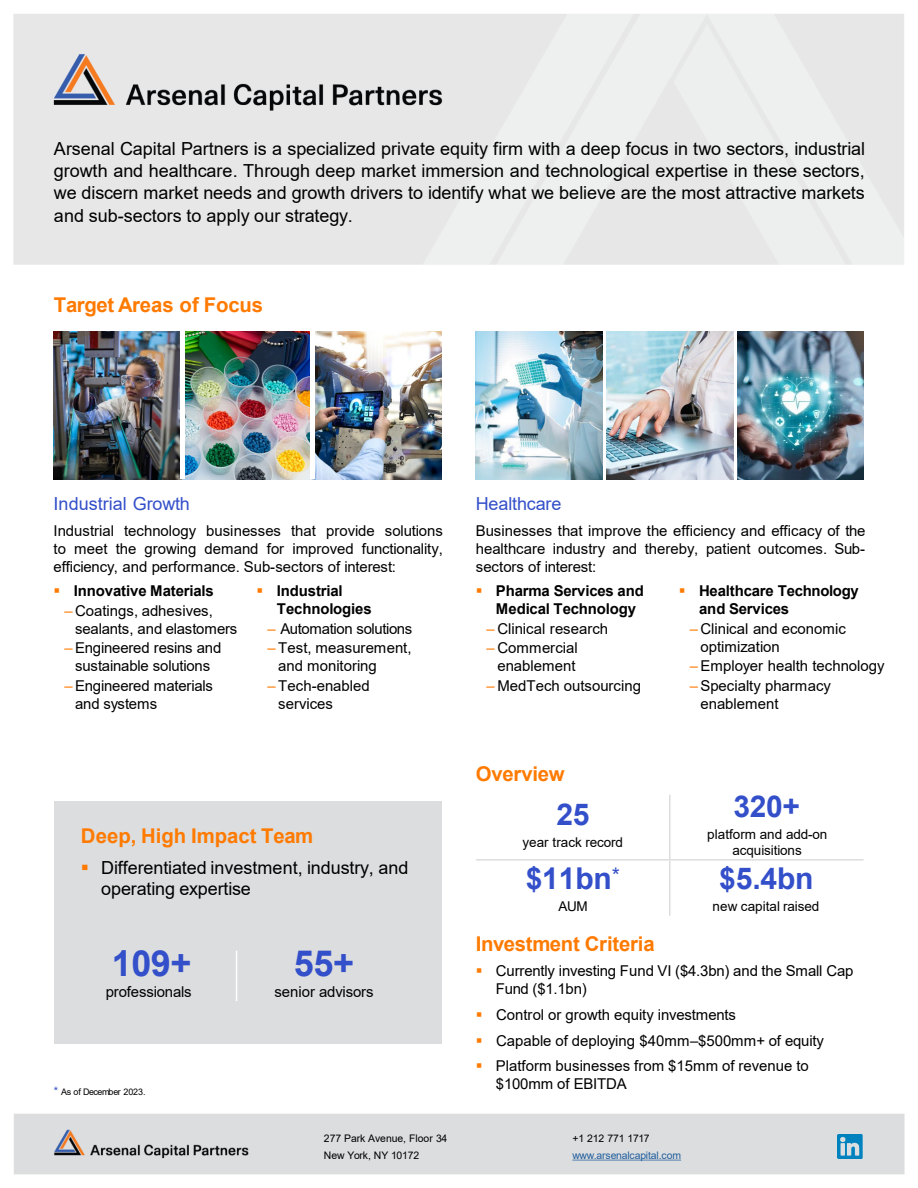
<style>
.page{position:relative;width:918px;height:1188px;background:#fff}
.page>*{position:absolute;margin:0;border:0;box-sizing:border-box;transform-origin:0 0}
.t1{font:700 36px "Arial";color:#334fc9}
.t2{font:700 30px "Arial";letter-spacing:-.005em;color:#334fc9}
.t3{font:700 20.4px "Arial";letter-spacing:-.01em;color:#ff7a00}
.t4{font:18px/22.5px "Arial";letter-spacing:-.005em;color:#000;text-align:justify}
.t5{font:18px "Arial";letter-spacing:-.005em;color:#334fc9}
.t6{font:15px/18px "Arial";color:#000}
.t7{font:700 15px/18px "Arial";letter-spacing:-.015em;color:#000}
.t8{font:15px "Arial";letter-spacing:-.025em;color:#000}
.t9{font:13.5px/16.2px "Arial";letter-spacing:-.005em;color:#000;text-align:center}
.t10{font:10.5px/17.1px "Arial";letter-spacing:-.005em;color:#000}
.t11{font:10.5px "Arial";letter-spacing:-.02em;color:#215e9e}
.t12{font:9px "Arial";letter-spacing:-.05em;color:#000}
.s1{color:#ff7a00}
.s2{font-size:11.4px;color:#334fc9}
</style>
<div class="page">
<img style="left:13px;top:14px;width:892px;height:1161px">
<hr style="left:669px;top:795px;width:1px;height:64px;background:#dcddde">
<hr style="left:669px;top:861px;width:1px;height:55px;background:#dcddde">
<hr style="left:476px;top:859px;width:388px;height:2px;background:#dcddde">
<div style="left:54px;top:802px;width:388px;height:242px;background:#dcddde"></div>
<hr style="left:236px;top:951px;width:1px;height:50px;background:#fff">
<img style="left:476px;top:332px;width:126px;height:147px">
<img style="left:607px;top:332px;width:126px;height:147px">
<img style="left:54px;top:332px;width:388px;height:147px">
<hr style="left:180px;top:332px;width:4px;height:147px;background:#fff">
<hr style="left:310px;top:332px;width:4px;height:147px;background:#fff">
<img style="left:838px;top:1134px;width:26px;height:24px">
<img style="left:737px;top:332px;width:127px;height:148px">
<svg style="left:572px;top:1160px;width:109px;height:1px"></svg>
<p class="t4" style="left:54px;top:137px;width:813px">Arsenal Capital Partners is a specialized private equity firm with a deep focus in two sectors, industrial growth and healthcare. Through deep market immersion and technological expertise in these sectors, we discern market needs and growth drivers to identify what we believe are the most attractive markets and sub-sectors to apply our strategy.</p>
<h3 class="t3" style="left:54px;top:291px;width:211px">Target Areas of Focus</h3>
<p class="t5" style="left:54px;top:491px;width:138px">Industrial Growth</p>
<p class="t6" style="left:54px;top:522px;width:391px;text-align:justify">Industrial technology businesses that provide solutions to meet the growing demand for improved functionality, efficiency, and performance. Sub-sectors of interest:</p>
<p class="t7" style="left:54px;top:582px;width:162px"><span class="s1">▪</span> Innovative Materials</p>
<p class="t6" style="left:75px;top:601px;width:164px;text-indent:-11px"><span class="s1">–</span> Coatings, adhesives, sealants, and elastomers</p>
<p class="t6" style="left:64px;top:639px;width:158px;text-align:center"><span class="s1">–</span> Engineered resins and sustainable solutions</p>
<p class="t6" style="left:75px;top:677px;width:139px;text-indent:-11px"><span class="s1">–</span> Engineered materials and systems</p>
<p class="t7" style="left:277px;top:582px;width:96px;text-indent:-20px"><span class="s1">▪</span> Industrial<br>Technologies</p>
<p class="t8" style="left:267px;top:618px;width:146px"><span class="s1">–</span> Automation solutions</p>
<p class="t6" style="left:278px;top:639px;width:135px;text-indent:-11px"><span class="s1">–</span> Test, measurement, and monitoring</p>
<p class="t6" style="left:278px;top:677px;width:93px;text-indent:-11px"><span class="s1">–</span> Tech-enabled services</p>
<h3 class="t3" style="left:81px;top:821px;width:234px">Deep, High Impact Team</h3>
<p class="t4" style="left:101px;top:857px;width:309px;line-height:21.6px;text-indent:-20px"><span class="s1">▪</span> Differentiated investment, industry, and operating expertise</p>
<h1 class="t1" style="left:112px;top:938px;width:81px">109+</h1>
<p class="t6" style="left:106px;top:982px;width:87px">professionals</p>
<p class="t12" style="left:54px;top:1086px;width:93px"><span class="s2">*</span> As of December 2023.</p>
<h1 class="t1" style="left:294px;top:938px;width:62px">55+</h1>
<p class="t6" style="left:274px;top:982px;width:101px">senior advisors</p>
<p class="t5" style="left:476px;top:491px;width:87px">Healthcare</p>
<p class="t6" style="left:476px;top:522px;width:391px;text-align:justify">Businesses that improve the efficiency and efficacy of the healthcare industry and thereby, patient outcomes. Sub&shy;sectors of interest:</p>
<p class="t7" style="left:496px;top:582px;width:149px;text-indent:-20px"><span class="s1">▪</span> Pharma Services and<br>Medical Technology</p>
<p class="t6" style="left:487px;top:619px;width:123px"><span class="s1">–</span> Clinical research</p>
<p class="t6" style="left:487px;top:639px;width:93px;text-align:center"><span class="s1">–</span> Commercial enablement</p>
<p class="t6" style="left:487px;top:677px;width:156px"><span class="s1">–</span> MedTech outsourcing</p>
<h3 class="t3" style="left:476px;top:759px;width:90px">Overview</h3>
<h2 class="t2" style="left:556px;top:794px;width:35px">25</h2>
<p class="t9" style="left:522px;top:834px;width:102px">year track record</p>
<h2 class="t2" style="left:526px;top:858px;width:96px">$11bn<sup>*</sup></h2>
<p class="t9" style="left:558px;top:898px;width:31px">AUM</p>
<p class="t7" style="left:699px;top:582px;width:161px;text-indent:-20px"><span class="s1">▪</span> Healthcare Technology and Services</p>
<p class="t6" style="left:700px;top:619px;width:147px;text-indent:-11px"><span class="s1">–</span> Clinical and economic optimization</p>
<p class="t6" style="left:690px;top:657px;width:196px"><span class="s1">–</span> Employer health technology</p>
<p class="t6" style="left:700px;top:677px;width:132px;text-indent:-11px"><span class="s1">–</span> Specialty pharmacy enablement</p>
<h2 class="t2" style="left:733px;top:786px;width:68px">320+</h2>
<p class="t9" style="left:707px;top:826px;width:122px">platform and add-on acquisitions</p>
<h2 class="t2" style="left:719px;top:858px;width:96px">$5.4bn</h2>
<p class="t9" style="left:713px;top:898px;width:108px">new capital raised</p>
<h3 class="t3" style="left:476px;top:930px;width:180px">Investment Criteria</h3>
<p class="t6" style="left:496px;top:962px;width:359px;text-indent:-20px"><span class="s1">▪</span> Currently investing Fund VI ($4.3bn) and the Small Cap<br>Fund ($1.1bn)</p>
<p class="t6" style="left:476px;top:1006px;width:262px"><span class="s1">▪</span> Control or growth equity investments</p>
<p class="t6" style="left:476px;top:1031px;width:350px"><span class="s1">▪</span> Capable of deploying $40mm–$500mm+ of equity</p>
<p class="t6" style="left:496px;top:1057px;width:314px;text-indent:-20px"><span class="s1">▪</span> Platform businesses from $15mm of revenue to $100mm of EBITDA</p>
<p class="t10" style="left:324px;top:1129px;width:125px">277 Park Avenue, Floor 34<br>New York, NY 10172</p>
<p class="t10" style="left:572px;top:1129px;width:79px">+1 212 771 1717</p>
<p class="t11" style="left:572px;top:1148px;width:110px">www.arsenalcapital.com</p>
</div>
